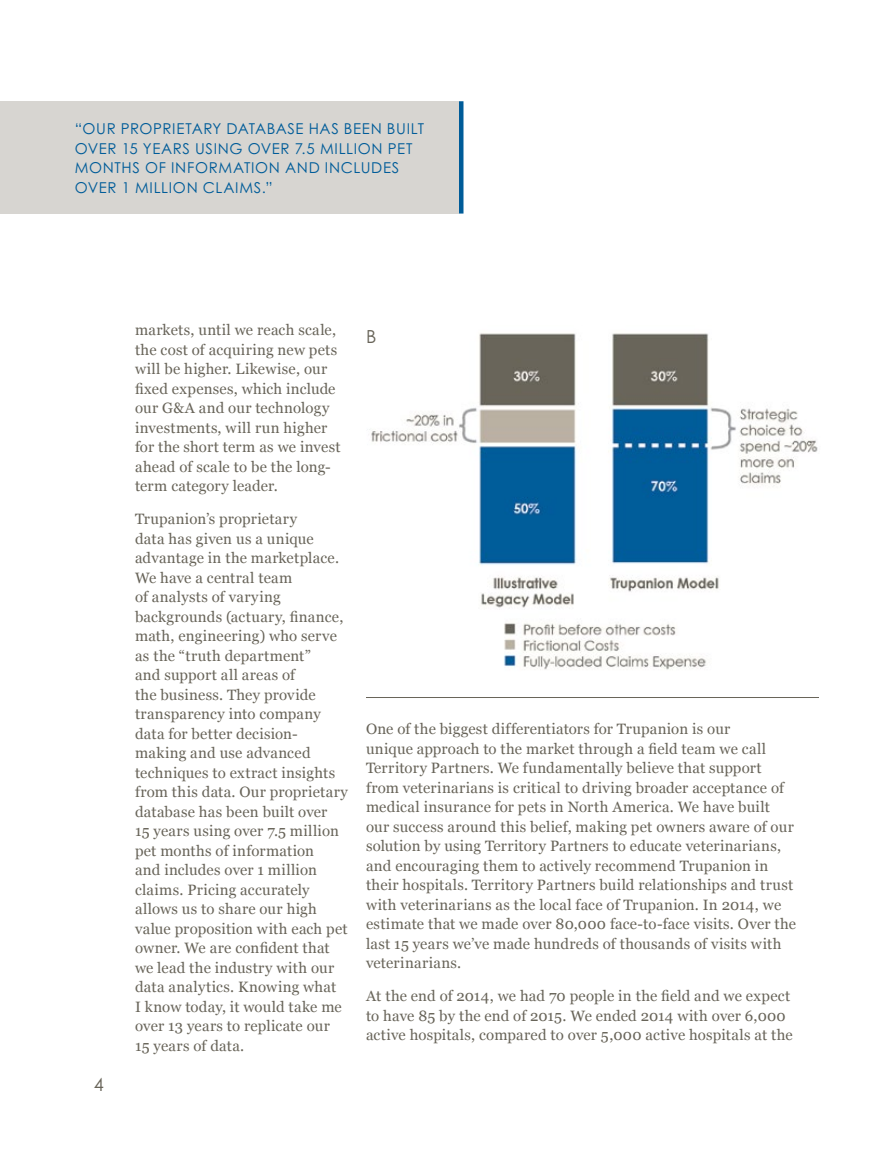
<style>
.page{position:relative;width:891px;height:1161px;background:#fff}
.page>*{position:absolute;margin:0;border:0;box-sizing:border-box;transform-origin:0 0}
.t1{font:18px "Century Gothic Pro";color:#686459}
.t2{font:15px/19.5px "Georgia";letter-spacing:.015em;color:#686459}
.t3{font:15px/19.5px "Century Gothic Pro";letter-spacing:.045em;color:#005c99}
</style>
<div class="page">
<div style="left:0;top:101px;width:459px;height:113px;background:#d7d5d1"></div>
<div style="left:459px;top:101px;width:5px;height:113px;background:#005c99"></div>
<hr style="left:366px;top:697px;width:453px;height:1px;background:#686459">
<img style="left:369px;top:333px;width:449px;height:337px">
<p class="t3" style="left:75px;top:119px;width:351px">“OUR PROPRIETARY DATABASE HAS BEEN BUILT OVER 15 YEARS USING OVER 7.5 MILLION PET MONTHS OF INFORMATION AND INCLUDES OVER 1 MILLION CLAIMS.”</p>
<p class="t1" style="left:94px;top:1073px;width:11px">4</p>
<p class="t2" style="left:135px;top:321px;width:207px">markets, until we reach scale, the cost of acquiring new pets will be higher. Likewise, our fixed expenses, which include our G&amp;A and our technology investments, will run higher for the short term as we invest ahead of scale to be the long&shy;term category leader.</p>
<p class="t2" style="left:135px;top:510px;width:215px">Trupanion’s proprietary<br>data has given us a unique advantage in the marketplace.<br>We have a central team<br>of analysts of varying backgrounds (actuary, finance, math, engineering) who serve as the “truth department”<br>and support all areas of<br>the business. They provide transparency into company data for better decision&shy;making and use advanced techniques to extract insights from this data. Our proprietary database has been built over<br>15 years using over 7.5 million pet months of information<br>and includes over 1 million claims. Pricing accurately allows us to share our high value proposition with each pet owner. We are confident that we lead the industry with our data analytics. Knowing what<br>I know today, it would take me over 13 years to replicate our<br>15 years of data.</p>
<p class="t1" style="left:366px;top:325px;width:12px">B</p>
<p class="t2" style="left:366px;top:720px;width:432px">One of the biggest differentiators for Trupanion is our<br>unique approach to the market through a field team we call Territory Partners. We fundamentally believe that support from veterinarians is critical to driving broader acceptance of medical insurance for pets in North America. We have built our success around this belief, making pet owners aware of our solution by using Territory Partners to educate veterinarians, and encouraging them to actively recommend Trupanion in their hospitals. Territory Partners build relationships and trust with veterinarians as the local face of Trupanion. In 2014, we estimate that we made over 80,000 face-to-face visits. Over the last 15 years we’ve made hundreds of thousands of visits with veterinarians.</p>
<p class="t2" style="left:366px;top:987px;width:428px">At the end of 2014, we had 70 people in the field and we expect to have 85 by the end of 2015. We ended 2014 with over 6,000 active hospitals, compared to over 5,000 active hospitals at the</p>
</div>
